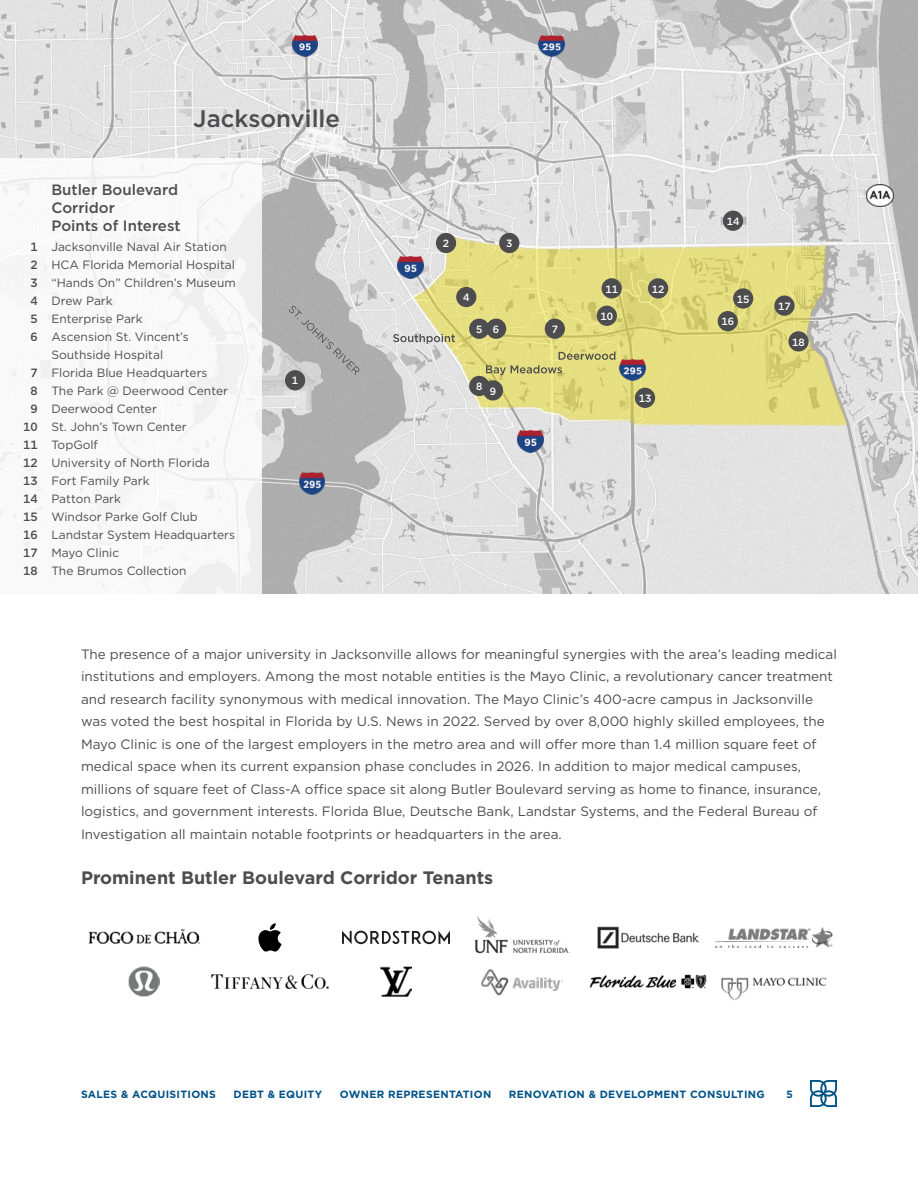
<style>
.page{position:relative;width:918px;height:1188px;background:#fff}
.page>*{position:absolute;margin:0;border:0;box-sizing:border-box;transform-origin:0 0}
.t1{font:500 24px "Gotham";color:#4d4d4f}
.t2{font:700 18px "Gotham";color:#4d4d4f}
.t3{font:500 15px/18px "Gotham";color:#4d4d4f}
.t4{font:13.5px/22.5px "Gotham";color:#4d4d4f}
.t5{font:12px/18px "Gotham";color:#4d4d4f}
.t6{font:500 12px/18px "Gotham";color:#4d4d4f;text-align:justify}
.t7{font:700 10.5px "Gotham";letter-spacing:.03em;color:#005387}
.t8{font:500 10.5px "Gotham";color:#fff}
</style>
<div class="page">
<svg style="left:810px;top:1080px;width:27px;height:27px"></svg>
<img style="left:88px;top:928px;width:112px;height:16px">
<svg style="left:258px;top:923px;width:24px;height:29px"></svg>
<img style="left:129px;top:967px;width:30px;height:30px">
<svg style="left:342px;top:931px;width:108px;height:13px"></svg>
<img style="left:474px;top:916px;width:96px;height:38px">
<img style="left:598px;top:926px;width:100px;height:23px">
<img style="left:715px;top:927px;width:118px;height:21px">
<img style="left:381px;top:967px;width:30px;height:30px">
<img style="left:481px;top:969px;width:82px;height:27px">
<img style="left:590px;top:975px;width:116px;height:14px">
<img style="left:721px;top:978px;width:106px;height:23px">
<img style="left:212px;top:975px;width:116px;height:14px">
<img style="left:0;top:0;width:918px;height:594px">
<img style="left:518px;top:431px;width:25px;height:21px">
<img style="left:299px;top:473px;width:26px;height:21px">
<img style="left:620px;top:359px;width:25px;height:22px">
<img style="left:539px;top:35px;width:25px;height:22px">
<img style="left:398px;top:257px;width:25px;height:21px">
<img style="left:292px;top:35px;width:26px;height:22px">
<div style="left:285px;top:370px;width:20px;height:20px;background:#4d4d4f;border-radius:50%"></div>
<div style="left:436px;top:233px;width:20px;height:20px;background:#4d4d4f;border-radius:50%"></div>
<div style="left:469px;top:376px;width:20px;height:20px;background:#4d4d4f;border-radius:50%"></div>
<div style="left:483px;top:380px;width:20px;height:21px;background:#4d4d4f;border-radius:50%"></div>
<div style="left:597px;top:306px;width:20px;height:20px;background:#4d4d4f;border-radius:50%"></div>
<div style="left:602px;top:278px;width:20px;height:20px;background:#4d4d4f;border-radius:50%"></div>
<div style="left:648px;top:278px;width:20px;height:20px;background:#4d4d4f;border-radius:50%"></div>
<div style="left:635px;top:388px;width:20px;height:20px;background:#4d4d4f;border-radius:50%"></div>
<div style="left:723px;top:211px;width:20px;height:20px;background:#4d4d4f;border-radius:50%"></div>
<div style="left:718px;top:311px;width:20px;height:20px;background:#4d4d4f;border-radius:50%"></div>
<div style="left:774px;top:296px;width:21px;height:20px;background:#4d4d4f;border-radius:50%"></div>
<div style="left:788px;top:331px;width:21px;height:21px;background:#4d4d4f;border-radius:50%"></div>
<div style="left:733px;top:288px;width:20px;height:21px;background:#4d4d4f;border-radius:50%"></div>
<div style="left:545px;top:319px;width:20px;height:20px;background:#4d4d4f;border-radius:50%"></div>
<div style="left:499px;top:233px;width:20px;height:20px;background:#4d4d4f;border-radius:50%"></div>
<div style="left:469px;top:319px;width:20px;height:20px;background:#4d4d4f;border-radius:50%"></div>
<div style="left:456px;top:287px;width:20px;height:20px;background:#4d4d4f;border-radius:50%"></div>
<div style="left:486px;top:319px;width:20px;height:20px;background:#4d4d4f;border-radius:50%"></div>
<div style="left:1px;top:158px;width:261px;height:436px;background:#fff"></div>
<img style="left:866px;top:185px;width:27px;height:21px">
<svg style="left:393px;top:334px;width:62px;height:10px"></svg>
<svg style="left:486px;top:352px;width:129px;height:23px"></svg>
<svg style="left:289px;top:306px;width:70px;height:69px"></svg>
<h1 class="t1" style="left:193px;top:103px;width:148px">Jacksonville</h1>
<p class="t6" style="left:31px;top:237px;width:9px">1<br>2<br>3<br>4<br>5<br>6</p>
<p class="t6" style="left:23px;top:363px;width:16px;text-align:right">7<br>8<br>9<br>10<br>11<br>12<br>13<br>14<br>15<br>16<br>17<br>18</p>
<p class="t3" style="left:51px;top:180px;width:131px">Butler Boulevard<br>Corridor<br>Points of Interest</p>
<p class="t5" style="left:51px;top:237px;width:186px">Jacksonville Naval Air Station<br>HCA Florida Memorial Hospital “Hands On” Children’s Museum<br>Drew Park<br>Enterprise Park<br>Ascension St. Vincent’s<br>Southside Hospital<br>Florida Blue Headquarters<br>The Park @ Deerwood Center<br>Deerwood Center<br>St. John’s Town Center<br>TopGolf<br>University of North Florida<br>Fort Family Park<br>Patton Park<br>Windsor Parke Golf Club<br>Landstar System Headquarters<br>Mayo Clinic<br>The Brumos Collection</p>
<p class="t8" style="left:292px;top:374px;width:8px">1</p>
<p class="t8" style="left:443px;top:237px;width:8px">2</p>
<p class="t8" style="left:506px;top:237px;width:8px">3</p>
<p class="t8" style="left:463px;top:291px;width:8px">4</p>
<p class="t8" style="left:476px;top:322px;width:8px">5</p>
<p class="t8" style="left:493px;top:322px;width:8px">6</p>
<p class="t8" style="left:476px;top:382px;width:22px">8 9</p>
<p class="t8" style="left:552px;top:322px;width:8px">7</p>
<p class="t8" style="left:605px;top:282px;width:14px">11</p>
<p class="t8" style="left:652px;top:282px;width:14px">12</p>
<p class="t8" style="left:601px;top:309px;width:14px">10</p>
<p class="t8" style="left:639px;top:391px;width:14px">13</p>
<p class="t8" style="left:727px;top:214px;width:14px">14</p>
<p class="t8" style="left:737px;top:292px;width:14px">15</p>
<p class="t8" style="left:721px;top:315px;width:14px">16</p>
<p class="t8" style="left:778px;top:299px;width:14px">17</p>
<p class="t8" style="left:792px;top:335px;width:14px">18</p>
<p class="t4" style="left:81px;top:642px;width:758px">The presence of a major university in Jacksonville allows for meaningful synergies with the area’s leading medical institutions and employers. Among the most notable entities is the Mayo Clinic, a revolutionary cancer treatment and research facility synonymous with medical innovation. The Mayo Clinic’s 400-acre campus in Jacksonville was voted the best hospital in Florida by U.S. News in 2022. Served by over 8,000 highly skilled employees, the Mayo Clinic is one of the largest employers in the metro area and will offer more than 1.4 million square feet of medical space when its current expansion phase concludes in 2026. In addition to major medical campuses, millions of square feet of Class-A office space sit along Butler Boulevard serving as home to finance, insurance, logistics, and government interests. Florida Blue, Deutsche Bank, Landstar Systems, and the Federal Bureau of Investigation all maintain notable footprints or headquarters in the area.</p>
<h2 class="t2" style="left:81px;top:865px;width:414px">Prominent Butler Boulevard Corridor Tenants</h2>
<p class="t7" style="left:81px;top:1087px;width:136px">SALES &amp; ACQUISITIONS</p>
<p class="t7" style="left:234px;top:1087px;width:90px">DEBT &amp; EQUITY</p>
<p class="t7" style="left:340px;top:1087px;width:153px">OWNER REPRESENTATION</p>
<p class="t7" style="left:509px;top:1087px;width:257px">RENOVATION &amp; DEVELOPMENT CONSULTING</p>
<p class="t7" style="left:787px;top:1087px;width:8px">5</p>
</div>
